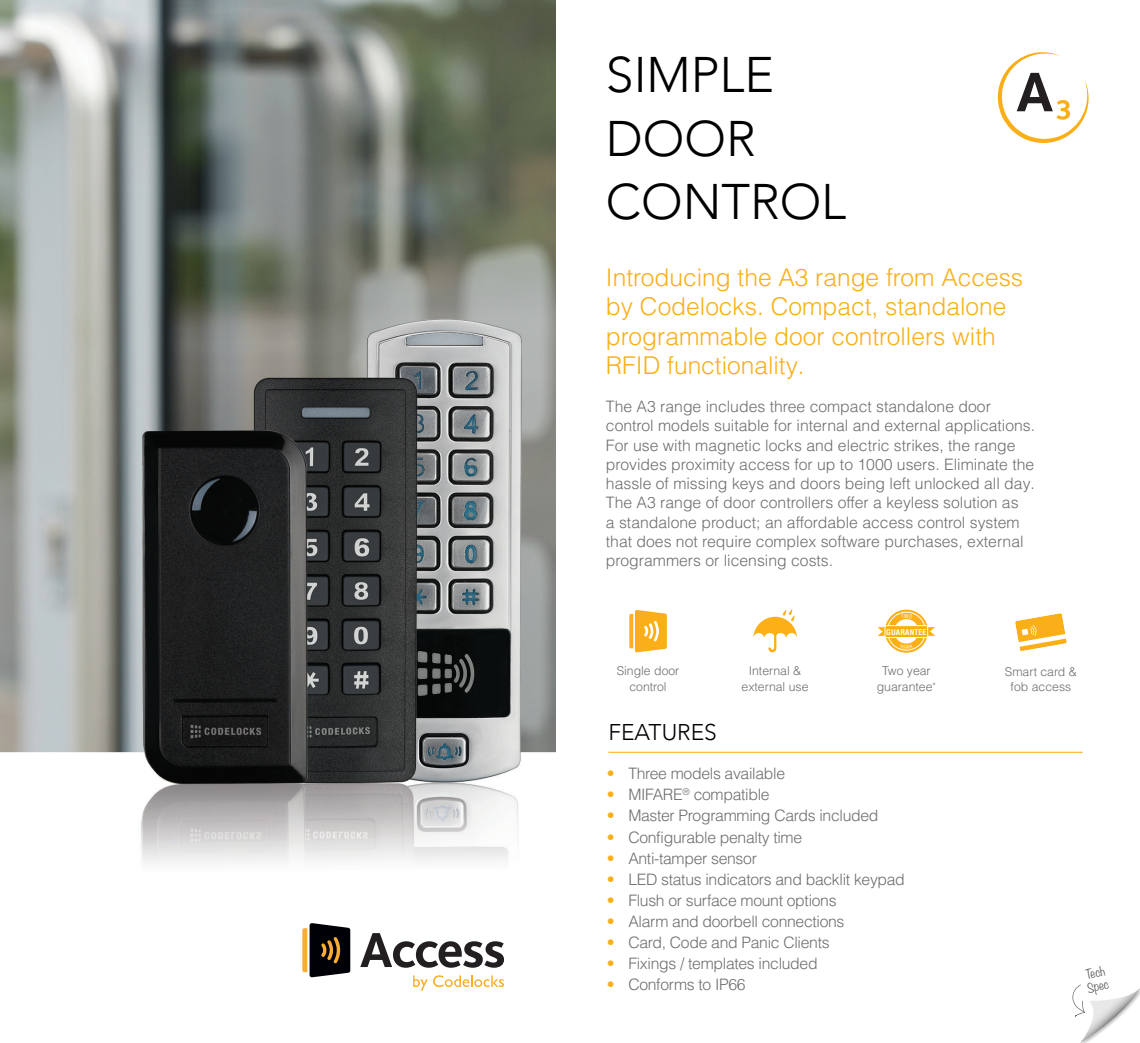
<style>
.page{position:relative;width:1140px;height:1043px;background:#fff}
.page>*{position:absolute;margin:0;border:0;box-sizing:border-box;transform-origin:0 0}
.t1{font:300 49.88px "Avenir";color:#000002}
.t2{font:300 24.5px/29.4px "Helvetica LT Pro";color:#faaf18}
.t3{font:300 22.75px "Avenir";color:#000002}
.t4{font:300 15.75px/19.2px "Helvetica LT Pro";color:#6c6d70}
.t5{font:300 15.75px "Helvetica LT Pro";letter-spacing:-.02em;color:#6c6d70}
.t6{font:300 12.25px/15.8px "Helvetica LT Pro";color:#6c6d70;text-align:center}
.t7{font:300 11.55px "Noteworthy";color:#57585a}
.t8{font:700 condensed 7.7px "Helvetica LT Pro";letter-spacing:.02em;color:#fff}
.s1{font-size:8.75px}
.s2{color:#faaf18}
</style>
<div class="page">
<img style="left:0;top:0;width:556px;height:991px">
<svg style="left:629px;top:610px;width:38px;height:42px;background:#fbc04d"></svg>
<svg style="left:885px;top:609px;width:43px;height:43px"></svg>
<svg style="left:887px;top:612px;width:38px;height:38px"></svg>
<div style="left:887px;top:612px;width:38px;height:38px;border:1px solid #fff;border-radius:50%"></div>
<div style="left:894px;top:619px;width:24px;height:24px;background:#fff;border-radius:50%"></div>
<svg style="left:877px;top:626px;width:8px;height:10px"></svg>
<svg style="left:928px;top:626px;width:7px;height:10px"></svg>
<div style="left:885px;top:625px;width:42px;height:12px;background:#f9b000"></div>
<div style="left:885px;top:625px;width:43px;height:12px;border:1px solid #fff"></div>
<svg style="left:753px;top:609px;width:44px;height:43px"></svg>
<hr style="left:608px;top:751px;width:475px;height:1px;background:#faaf18">
<svg style="left:1015px;top:613px;width:52px;height:38px"></svg>
<svg style="left:998px;top:52px;width:90px;height:91px"></svg>
<svg style="left:302px;top:922px;width:48px;height:55px;background:#504434"></svg>
<svg style="left:413px;top:975px;width:91px;height:15px"></svg>
<svg style="left:360px;top:933px;width:144px;height:34px"></svg>
<svg style="left:1072px;top:984px;width:68px;height:59px"></svg>
<svg style="left:899px;top:643px;width:14px;height:6px"></svg>
<svg style="left:901px;top:614px;width:11px;height:4px"></svg>
<p class="t1" style="left:606px;top:45px;width:170px">SIMPLE</p>
<p class="t1" style="left:606px;top:109px;width:151px">DOOR</p>
<p class="t1" style="left:606px;top:172px;width:242px">CONTROL</p>
<p class="t2" style="left:606px;top:262px;width:419px">Introducing the A3 range from Access by Codelocks. Compact, standalone programmable door controllers with<br>RFID functionality.</p>
<p class="t4" style="left:606px;top:397px;width:431px">The A3 range includes three compact standalone door control models suitable for internal and external applications.<br>For use with magnetic locks and electric strikes, the range provides proximity access for up to 1000 users. Eliminate the hassle of missing keys and doors being left unlocked all day.<br>The A3 range of door controllers offer a keyless solution as<br>a standalone product; an affordable access control system that does not require complex software purchases, external programmers or licensing costs.</p>
<p class="t6" style="left:617px;top:662px;width:64px">Single door</p>
<p class="t6" style="left:629px;top:678px;width:39px">control</p>
<p class="t3" style="left:608px;top:718px;width:110px">FEATURES</p>
<p class="t6" style="left:749px;top:662px;width:54px">Internal &amp;</p>
<p class="t6" style="left:741px;top:678px;width:68px">external use</p>
<p class="t8" style="left:886px;top:626px;width:42px">GUARANTEE</p>
<p class="t6" style="left:877px;top:662px;width:61px">Two year guarantee<span class="s1">*</span></p>
<p class="t5" style="left:607px;top:764px;width:180px"><span class="s2">•</span> Three models available</p>
<p class="t5" style="left:607px;top:785px;width:164px"><span class="s2">•</span> MIFARE<sup>®</sup> compatible</p>
<p class="t5" style="left:607px;top:806px;width:273px"><span class="s2">•</span> Master Programming Cards included</p>
<p class="t5" style="left:607px;top:827px;width:197px"><span class="s2">•</span> Configurable penalty time</p>
<p class="t5" style="left:607px;top:848px;width:152px"><span class="s2">•</span> Anti-tamper sensor</p>
<p class="t5" style="left:607px;top:869px;width:300px"><span class="s2">•</span> LED status indicators and backlit keypad</p>
<p class="t5" style="left:607px;top:890px;width:231px"><span class="s2">•</span> Flush or surface mount options</p>
<p class="t5" style="left:607px;top:911px;width:239px"><span class="s2">•</span> Alarm and doorbell connections</p>
<p class="t5" style="left:607px;top:932px;width:224px"><span class="s2">•</span> Card, Code and Panic Clients</p>
<p class="t5" style="left:607px;top:953px;width:212px"><span class="s2">•</span> Fixings / templates included</p>
<p class="t5" style="left:607px;top:974px;width:140px"><span class="s2">•</span> Conforms to IP66</p>
<p class="t6" style="left:1005px;top:663px;width:74px">Smart card &amp;</p>
<p class="t6" style="left:1010px;top:679px;width:62px">fob access</p>
<p class="t7" style="left:1083px;top:964px;width:21px;rotate:-12deg">Tech</p>
<p class="t7" style="left:1085px;top:978px;width:23px;rotate:-12deg">Spec</p>
</div>
